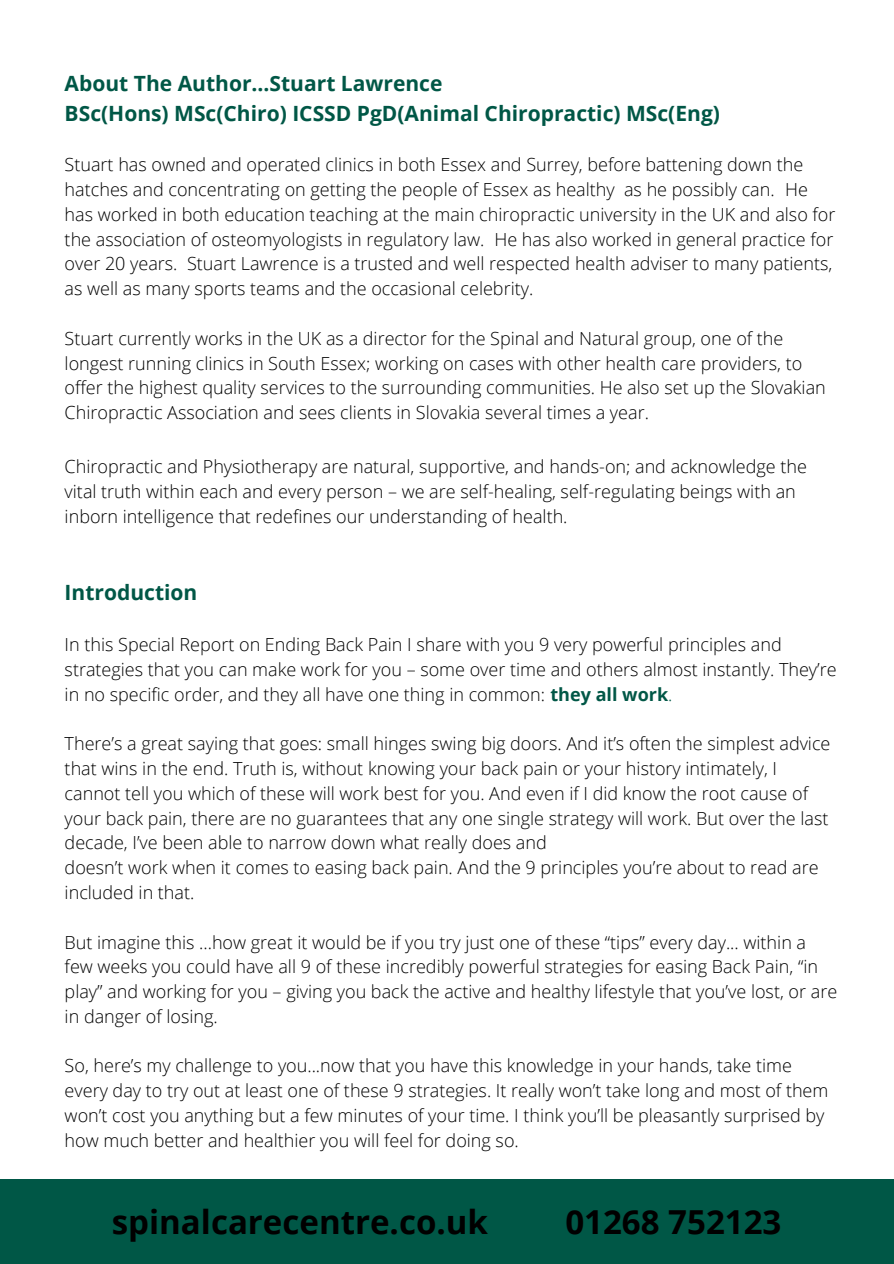
<style>
.page{position:relative;width:894px;height:1264px;background:#fff}
.page>*{position:absolute;margin:0;border:0;box-sizing:border-box;transform-origin:0 0}
.t1{font:700 33px "Open Sans";color:#000}
.t2{font:700 21px/29.2px "Open Sans";color:#005746}
.t3{font:300 18px/24.8px "Open Sans";color:#000}
.s1{font-weight:700;color:#005746}
.s2{color:#005746}
</style>
<div class="page">
<div style="left:0;top:1179px;width:893px;height:84px;background:#005746"></div>
<p class="t2" style="left:65px;top:68px;width:656px">About The Author...Stuart Lawrence<br>BSc(Hons) MSc(Chiro) ICSSD PgD(Animal Chiropractic) MSc(Eng)</p>
<p class="t3" style="left:65px;top:152px;width:772px">Stuart has owned and operated clinics in both Essex and Surrey, before battening down the hatches and concentrating on getting the people of Essex as healthy as he possibly can. He has worked in both education teaching at the main chiropractic university in the UK and also for the association of osteomyologists in regulatory law. He has also worked in general practice for over 20 years. Stuart Lawrence is a trusted and well respected health adviser to many patients, as well as many sports teams and the occasional celebrity.</p>
<p class="t3" style="left:65px;top:325px;width:762px">Stuart currently works in the UK as a director for the Spinal and Natural group, one of the longest running clinics in South Essex; working on cases with other health care providers, to offer the highest quality services to the surrounding communities. He also set up the Slovakian Chiropractic Association and sees clients in Slovakia several times a year.</p>
<p class="t3" style="left:65px;top:454px;width:743px">Chiropractic and Physiotherapy are natural, supportive, and hands-on; and acknowledge the vital truth within each and every person – we are self-healing, self-regulating beings with an inborn intelligence that redefines our understanding of health.</p>
<p class="t2" style="left:65px;top:577px;width:134px">Introduction</p>
<p class="t3" style="left:65px;top:632px;width:773px">In this Special Report on Ending Back Pain I share with you 9 very powerful principles and strategies that you can make work for you – some over time and others almost instantly. They’re in no specific order, and they all have one thing in common: <span class="s1">they all work</span><span class="s2">.</span></p>
<p class="t3" style="left:65px;top:731px;width:767px">There’s a great saying that goes: small hinges swing big doors. And it’s often the simplest advice that wins in the end. Truth is, without knowing your back pain or your history intimately, I cannot tell you which of these will work best for you. And even if I did know the root cause of your back pain, there are no guarantees that any one single strategy will work. But over the last decade, I’ve been able to narrow down what really does and<br>doesn’t work when it comes to easing back pain. And the 9 principles you’re about to read are included in that.</p>
<p class="t3" style="left:65px;top:929px;width:773px">But imagine this ...how great it would be if you try just one of these “tips” every day... within a few weeks you could have all 9 of these incredibly powerful strategies for easing Back Pain, “in play” and working for you – giving you back the active and healthy lifestyle that you’ve lost, or are in danger of losing.</p>
<p class="t3" style="left:65px;top:1053px;width:765px">So, here’s my challenge to you...now that you have this knowledge in your hands, take time every day to try out at least one of these 9 strategies. It really won’t take long and most of them won’t cost you anything but a few minutes of your time. I think you’ll be pleasantly surprised by how much better and healthier you will feel for doing so.</p>
<h1 class="t1" style="left:112px;top:1198px;width:378px">spinalcarecentre.co.uk</h1>
<h1 class="t1" style="left:565px;top:1198px;width:217px">01268 752123</h1>
</div>
